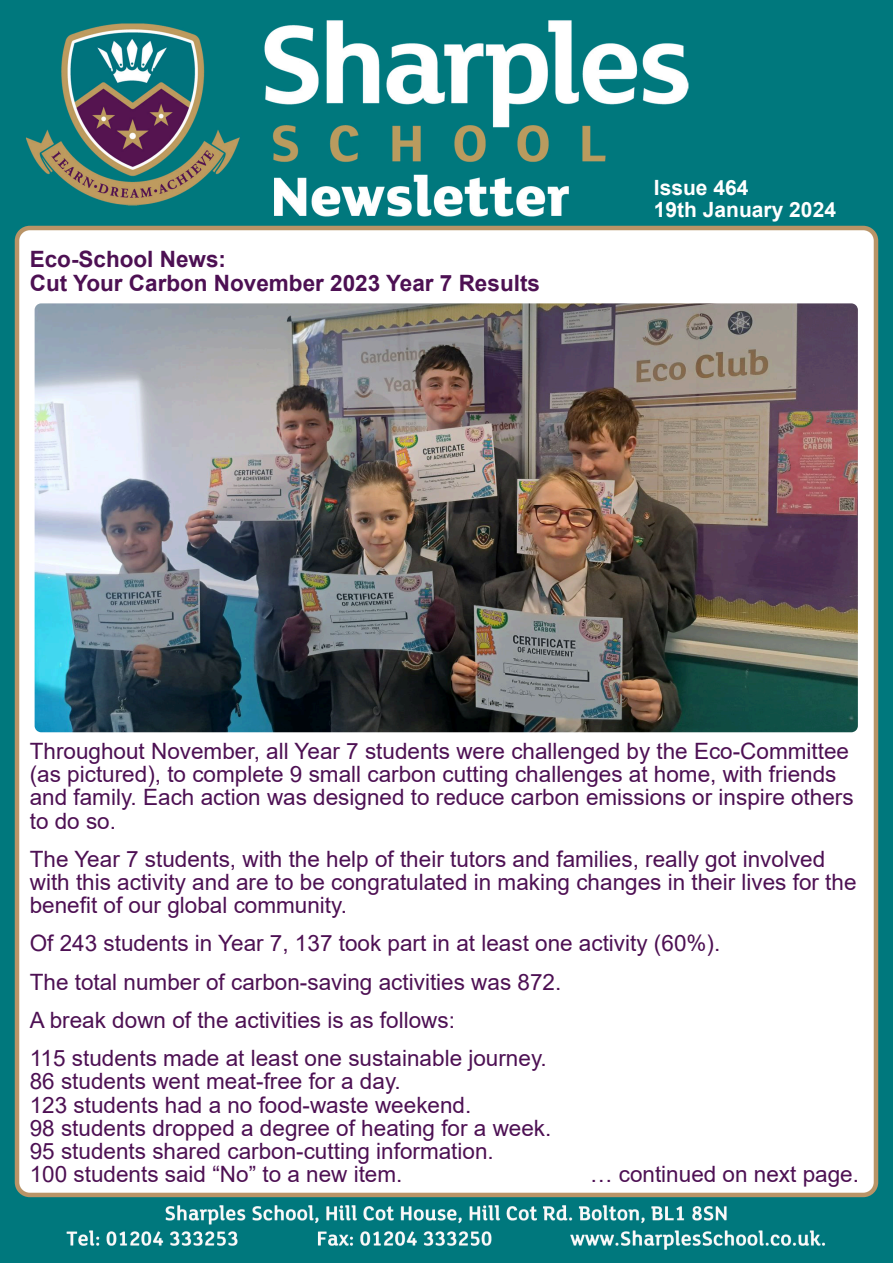
<style>
.page{position:relative;width:893px;height:1263px;background:#fff}
.page>*{position:absolute;margin:0;border:0;box-sizing:border-box;transform-origin:0 0}
.t1{font:22.5px/23.2px "Arial";color:#4d1053}
.t2{font:700 22.5px/23.2px "Arial";color:#4d1053}
.t3{font:700 21px/21.8px "Arial";color:#fff}
</style>
<div class="page">
<img style="left:0;top:0;width:893px;height:1263px">
<div style="left:15px;top:226px;width:863px;height:971px;background:#fff;border:4px solid #b99467;border-radius:13px"></div>
<img style="left:32px;top:301px;width:828px;height:433px;border-radius:9px">
<div style="left:30px;top:299px;width:832px;height:438px;border:4px solid #fff;border-radius:9px"></div>
<p class="t2" style="left:30px;top:250px;width:512px">Eco-School News:<br>Cut Your Carbon November 2023 Year 7 Results</p>
<p class="t3" style="left:654px;top:179px;width:184px">Issue 464<br>19th January 2024</p>
<p class="t1" style="left:30px;top:741px;width:825px">Throughout November, all Year 7 students were challenged by the Eco-Committee (as pictured), to complete 9 small carbon cutting challenges at home, with friends and family. Each action was designed to reduce carbon emissions or inspire others to do so.</p>
<p class="t1" style="left:30px;top:849px;width:828px">The Year 7 students, with the help of their tutors and families, really got involved with this activity and are to be congratulated in making changes in their lives for the benefit of our global community.</p>
<p class="t1" style="left:30px;top:926px;width:692px;line-height:38.2px">Of 243 students in Year 7, 137 took part in at least one activity (60%).<br>The total number of carbon-saving activities was 872.<br>A break down of the activities is as follows:<br>115 students made at least one sustainable journey.</p>
<p class="t1" style="left:30px;top:1072px;width:523px">86 students went meat-free for a day.<br>123 students had a no food-waste weekend.<br>98 students dropped a degree of heating for a week.<br>95 students shared carbon-cutting information.<br>100 students said “No” to a new item.</p>
<p class="t1" style="left:590px;top:1165px;width:270px">… continued on next page.</p>
</div>
